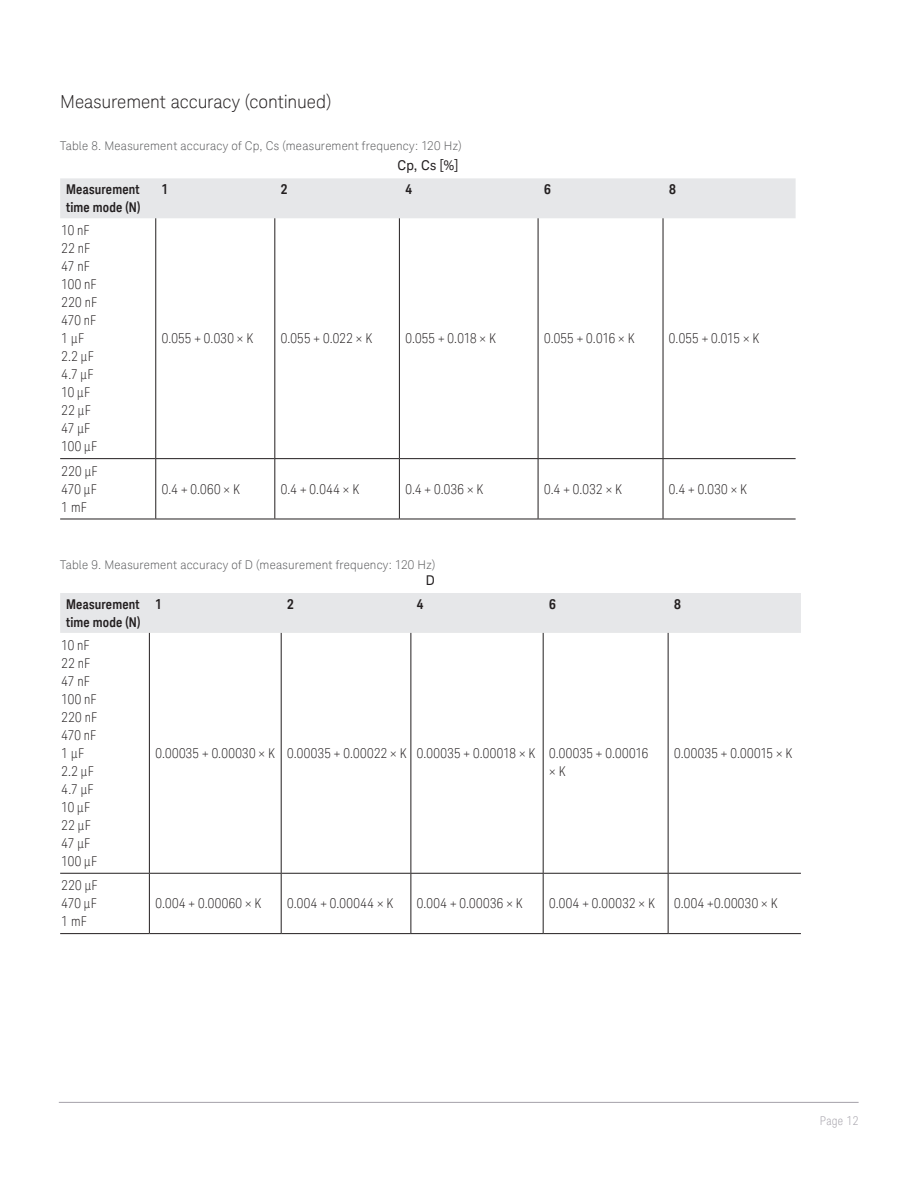
<style>
.page{position:relative;width:918px;height:1188px;background:#fff}
.page>*{position:absolute;margin:0;border:0;box-sizing:border-box;transform-origin:0 0}
.t1{font:300 18px "Keysight Sans";letter-spacing:-.005em;color:#231f20}
.t2{font:300 condensed 13.5px/18px "Keysight Sans";letter-spacing:.02em;color:#231f20}
.t3{font:700 13.5px/18px "Keysight Sans Condensed";letter-spacing:.01em;color:#231f20}
.t4{font:13.5px "Keysight Sans";color:#231f20}
.t5{font:300 12px "Keysight Sans";letter-spacing:.015em;color:#57585a}
.t6{font:300 condensed 12px "Keysight Sans";letter-spacing:.03em;color:#a4a1a9}
</style>
<div class="page">
<hr style="left:59px;top:1102px;width:800px;height:1px;background:#a4a1a9">
<div style="left:60px;top:178px;width:736px;height:40px;background:#e6e7e9"></div>
<hr style="left:155px;top:218px;width:1px;height:240px;background:#231f20">
<hr style="left:274px;top:218px;width:1px;height:240px;background:#231f20">
<hr style="left:399px;top:218px;width:1px;height:240px;background:#231f20">
<hr style="left:538px;top:218px;width:1px;height:240px;background:#231f20">
<hr style="left:663px;top:218px;width:1px;height:240px;background:#231f20">
<hr style="left:60px;top:458px;width:96px;height:1px;background:#231f20">
<hr style="left:156px;top:458px;width:119px;height:1px;background:#231f20">
<hr style="left:155px;top:459px;width:1px;height:60px;background:#231f20">
<hr style="left:275px;top:458px;width:124px;height:1px;background:#231f20">
<hr style="left:274px;top:459px;width:1px;height:60px;background:#231f20">
<hr style="left:399px;top:458px;width:139px;height:1px;background:#231f20">
<hr style="left:399px;top:459px;width:1px;height:60px;background:#231f20">
<hr style="left:538px;top:458px;width:125px;height:1px;background:#231f20">
<hr style="left:538px;top:459px;width:1px;height:60px;background:#231f20">
<hr style="left:663px;top:458px;width:133px;height:1px;background:#231f20">
<hr style="left:663px;top:459px;width:1px;height:60px;background:#231f20">
<hr style="left:60px;top:519px;width:96px;height:1px;background:#231f20">
<hr style="left:156px;top:519px;width:119px;height:1px;background:#231f20">
<hr style="left:275px;top:519px;width:124px;height:1px;background:#231f20">
<hr style="left:399px;top:519px;width:139px;height:1px;background:#231f20">
<hr style="left:538px;top:519px;width:125px;height:1px;background:#231f20">
<hr style="left:663px;top:519px;width:133px;height:1px;background:#231f20">
<div style="left:60px;top:593px;width:741px;height:40px;background:#e6e7e9"></div>
<hr style="left:149px;top:633px;width:1px;height:240px;background:#231f20">
<hr style="left:281px;top:633px;width:1px;height:240px;background:#231f20">
<hr style="left:411px;top:633px;width:1px;height:240px;background:#231f20">
<hr style="left:543px;top:633px;width:1px;height:240px;background:#231f20">
<hr style="left:668px;top:633px;width:1px;height:240px;background:#231f20">
<hr style="left:60px;top:873px;width:89px;height:1px;background:#231f20">
<hr style="left:149px;top:873px;width:132px;height:1px;background:#231f20">
<hr style="left:149px;top:874px;width:1px;height:59px;background:#231f20">
<hr style="left:281px;top:873px;width:130px;height:1px;background:#231f20">
<hr style="left:281px;top:874px;width:1px;height:59px;background:#231f20">
<hr style="left:411px;top:873px;width:132px;height:1px;background:#231f20">
<hr style="left:411px;top:874px;width:1px;height:59px;background:#231f20">
<hr style="left:543px;top:873px;width:125px;height:1px;background:#231f20">
<hr style="left:543px;top:874px;width:1px;height:59px;background:#231f20">
<hr style="left:668px;top:873px;width:133px;height:1px;background:#231f20">
<hr style="left:668px;top:874px;width:1px;height:59px;background:#231f20">
<hr style="left:60px;top:933px;width:89px;height:1px;background:#231f20">
<hr style="left:149px;top:933px;width:132px;height:1px;background:#231f20">
<hr style="left:281px;top:933px;width:130px;height:1px;background:#231f20">
<hr style="left:411px;top:933px;width:132px;height:1px;background:#231f20">
<hr style="left:543px;top:933px;width:125px;height:1px;background:#231f20">
<hr style="left:668px;top:933px;width:133px;height:1px;background:#231f20">
<h1 class="t1" style="left:60px;top:91px;width:273px">Measurement accuracy (continued)</h1>
<p class="t5" style="left:60px;top:138px;width:403px">Table 8. Measurement accuracy of Cp, Cs (measurement frequency: 120 Hz)</p>
<p class="t4" style="left:398px;top:157px;width:62px">Cp, Cs [%]</p>
<p class="t3" style="left:66px;top:180px;width:76px">Measurement time mode (N)</p>
<p class="t3" style="left:162px;top:180px;width:8px">1</p>
<p class="t3" style="left:281px;top:180px;width:8px">2</p>
<p class="t3" style="left:405px;top:180px;width:8px">4</p>
<p class="t3" style="left:544px;top:180px;width:8px">6</p>
<p class="t3" style="left:669px;top:180px;width:8px">8</p>
<p class="t2" style="left:62px;top:222px;width:37px">10 nF<br>22 nF<br>47 nF<br>100 nF<br>220 nF<br>470 nF<br>1 μF<br>2.2 μF<br>4.7 μF<br>10 μF<br>22 μF<br>47 μF<br>100 μF</p>
<p class="t2" style="left:162px;top:330px;width:93px">0.055 + 0.030 × K</p>
<p class="t2" style="left:281px;top:330px;width:93px">0.055 + 0.022 × K</p>
<p class="t2" style="left:405px;top:330px;width:92px">0.055 + 0.018 × K</p>
<p class="t2" style="left:544px;top:330px;width:92px">0.055 + 0.016 × K</p>
<p class="t2" style="left:669px;top:330px;width:92px">0.055 + 0.015 × K</p>
<p class="t2" style="left:62px;top:462px;width:38px;text-align:justify">220 μF 470 μF 1 mF</p>
<p class="t2" style="left:162px;top:480px;width:80px">0.4 + 0.060 × K</p>
<p class="t2" style="left:281px;top:480px;width:80px">0.4 + 0.044 × K</p>
<p class="t2" style="left:405px;top:480px;width:80px">0.4 + 0.036 × K</p>
<p class="t2" style="left:544px;top:480px;width:80px">0.4 + 0.032 × K</p>
<p class="t2" style="left:669px;top:480px;width:80px">0.4 + 0.030 × K</p>
<p class="t5" style="left:60px;top:557px;width:377px">Table 9. Measurement accuracy of D (measurement frequency: 120 Hz)</p>
<p class="t4" style="left:426px;top:572px;width:11px">D</p>
<p class="t3" style="left:66px;top:595px;width:76px">Measurement time mode (N)</p>
<p class="t3" style="left:155px;top:595px;width:8px">1</p>
<p class="t3" style="left:287px;top:595px;width:8px">2</p>
<p class="t3" style="left:417px;top:595px;width:8px">4</p>
<p class="t3" style="left:549px;top:595px;width:8px">6</p>
<p class="t3" style="left:674px;top:595px;width:8px">8</p>
<p class="t2" style="left:62px;top:636px;width:37px">10 nF<br>22 nF<br>47 nF<br>100 nF<br>220 nF<br>470 nF<br>1 μF<br>2.2 μF<br>4.7 μF<br>10 μF<br>22 μF<br>47 μF<br>100 μF</p>
<p class="t2" style="left:549px;top:744px;width:101px;text-indent:-394px">0.00035 + 0.00030 × K 0.00035 + 0.00022 × K 0.00035 + 0.00018 × K 0.00035 + 0.00016 × K</p>
<p class="t2" style="left:674px;top:744px;width:120px">0.00035 + 0.00015 × K</p>
<p class="t2" style="left:62px;top:877px;width:38px;text-align:justify">220 μF 470 μF 1 mF</p>
<p class="t2" style="left:155px;top:895px;width:108px">0.004 + 0.00060 × K</p>
<p class="t2" style="left:287px;top:895px;width:108px">0.004 + 0.00044 × K</p>
<p class="t2" style="left:417px;top:895px;width:108px">0.004 + 0.00036 × K</p>
<p class="t2" style="left:549px;top:895px;width:107px">0.004 + 0.00032 × K</p>
<p class="t2" style="left:674px;top:895px;width:105px">0.004 +0.00030 × K</p>
<p class="t6" style="left:820px;top:1113px;width:40px">Page 12</p>
</div>
